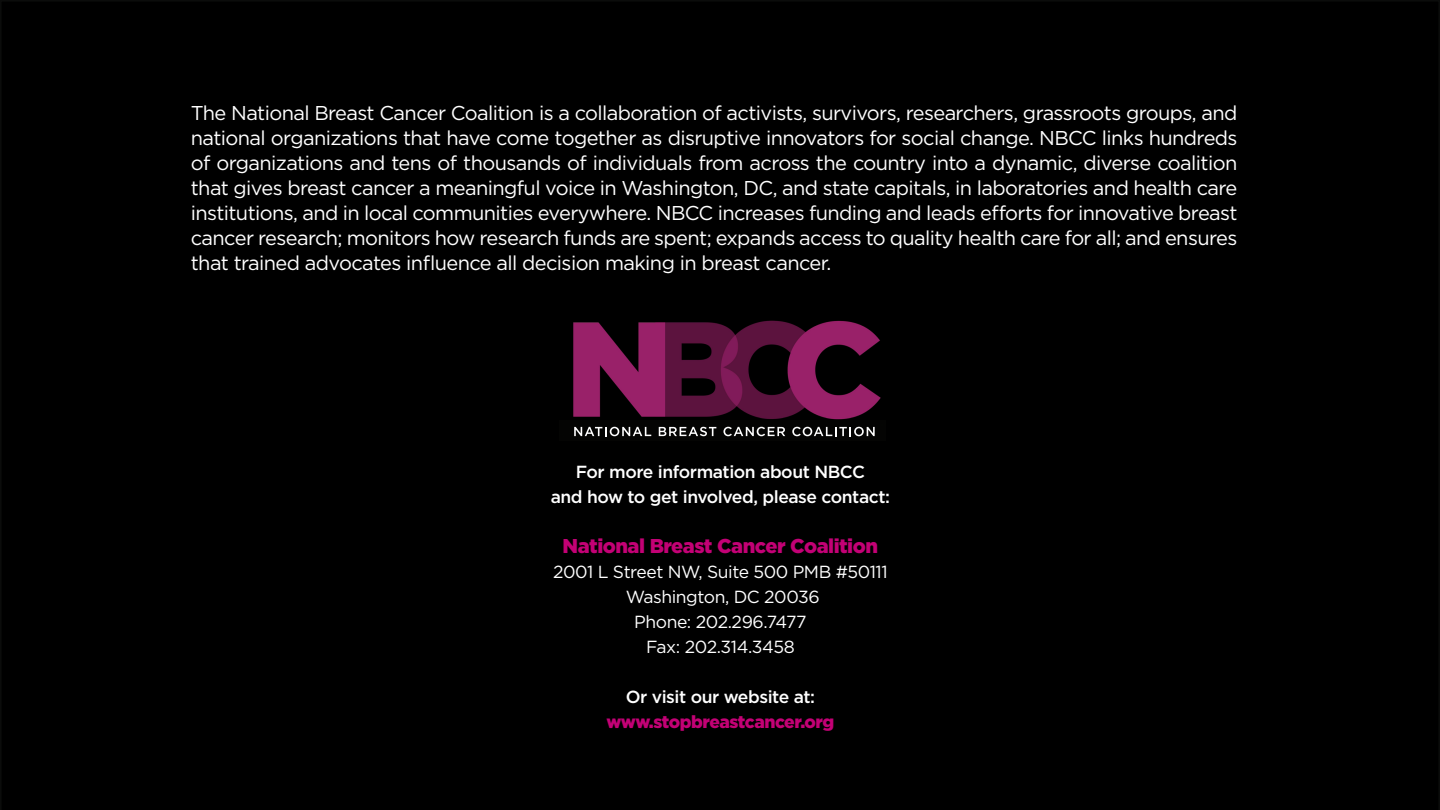
<style>
.page{position:relative;width:1440px;height:810px;background:#000}
.page>*{position:absolute;margin:0;border:0;box-sizing:border-box;transform-origin:0 0}
.t1{font:20px/25px "Gotham";letter-spacing:-.03em;color:#fff;text-align:justify}
.t2{font:900 20px "Gotham";letter-spacing:-.025em;color:#c30175}
.t3{font:17.5px "Gotham";letter-spacing:-.025em;color:#fff}
.t4{font:500 17.5px/25px "Gotham";letter-spacing:-.025em;color:#fff;text-align:center}
.t5{font:900 17.5px "Gotham";letter-spacing:-.025em;color:#c30175}
</style>
<div class="page">
<div style="left:560px;top:420px;width:326px;height:20px;background:#040403"></div>
<svg style="left:574px;top:427px;width:77px;height:9px"></svg>
<svg style="left:659px;top:427px;width:57px;height:9px"></svg>
<svg style="left:723px;top:427px;width:62px;height:9px"></svg>
<svg style="left:792px;top:427px;width:83px;height:9px"></svg>
<p class="t1" style="left:191px;top:100px;width:1048px">The National Breast Cancer Coalition is a collaboration of activists, survivors, researchers, grassroots groups, and national organizations that have come together as disruptive innovators for social change. NBCC links hundreds of organizations and tens of thousands of individuals from across the country into a dynamic, diverse coalition that gives breast cancer a meaningful voice in Washington, DC, and state capitals, in laboratories and health care institutions, and in local communities everywhere. NBCC increases funding and leads efforts for innovative breast cancer research; monitors how research funds are spent; expands access to quality health care for all; and ensures that trained advocates influence all decision making in breast cancer.</p>
<p class="t4" style="left:551px;top:459px;width:341px">For more information about NBCC<br>and how to get involved, please contact:</p>
<p class="t2" style="left:563px;top:532px;width:317px">National Breast Cancer Coalition</p>
<p class="t3" style="left:553px;top:561px;width:336px">2001 L Street NW, Suite 500 PMB #50111</p>
<p class="t3" style="left:626px;top:586px;width:196px">Washington, DC 20036</p>
<p class="t3" style="left:634px;top:611px;width:174px">Phone: 202.296.7477</p>
<p class="t3" style="left:646px;top:636px;width:150px">Fax: 202.314.3458</p>
<p class="t4" style="left:626px;top:684px;width:191px">Or visit our website at:</p>
<p class="t5" style="left:606px;top:710px;width:229px">www.stopbreastcancer.org</p>
</div>
